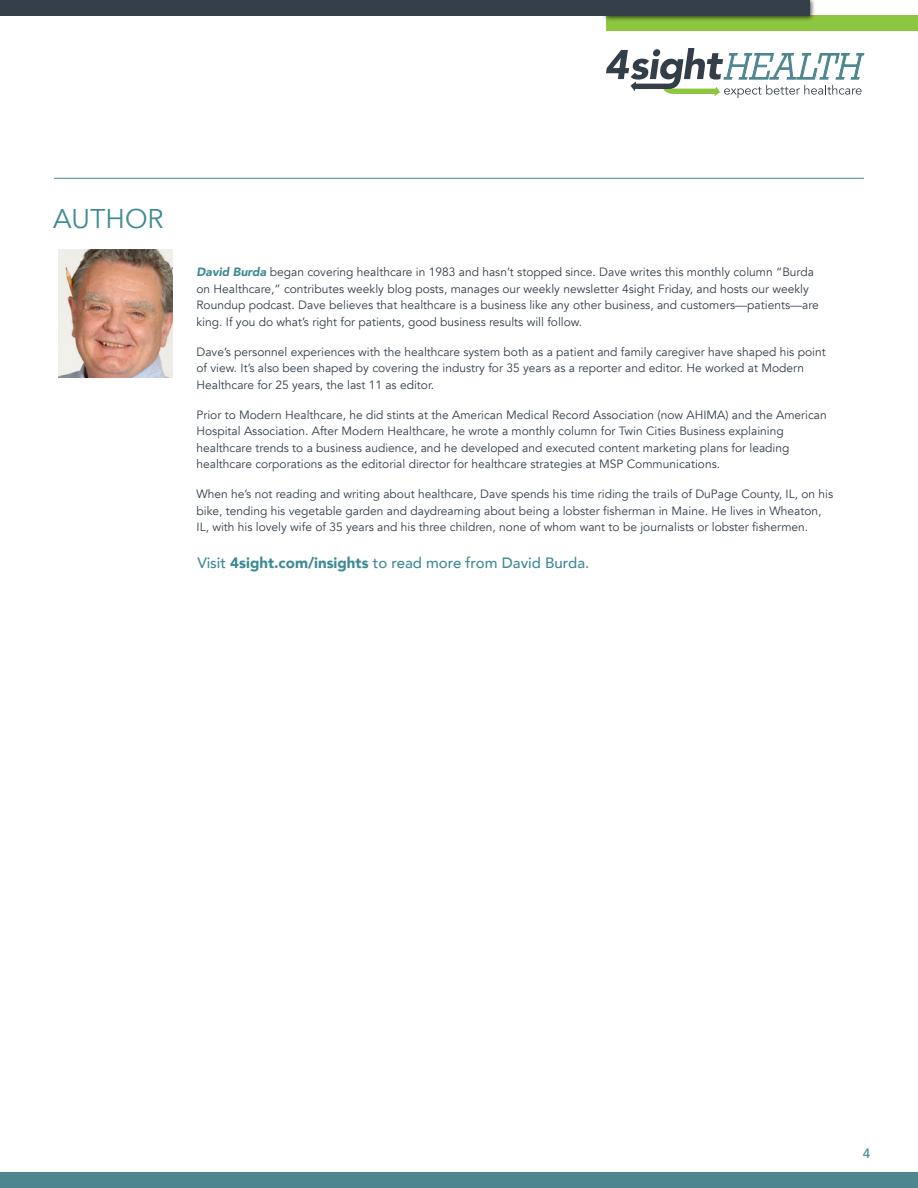
<style>
.page{position:relative;width:918px;height:1188px;background:#fff}
.page>*{position:absolute;margin:0;border:0;box-sizing:border-box;transform-origin:0 0}
.t1{font:27px "Avenir";color:#3e8b94}
.t2{font:500 15px "Avenir";color:#3e8b94}
.t3{font:500 13.5px "Avenir";color:#3e8b94}
.t4{font:12px/16.5px "Avenir";color:#333e48}
.s1{font-weight:900;font-style:italic;color:#3e8b94}
.s2{font-weight:900}
</style>
<div class="page">
<svg style="left:606px;top:48px;width:258px;height:50px"></svg>
<div style="left:606px;top:16px;width:312px;height:15px;background:#8dc63f"></div>
<div style="left:602px;top:0;width:214px;height:22px;background:#000;opacity:.75"></div>
<div style="left:0;top:0;width:810px;height:16px;background:#333e48"></div>
<div style="left:0;top:1172px;width:918px;height:16px;background:#4e868e"></div>
<img style="left:58px;top:249px;width:114px;height:128px">
<hr style="left:54px;top:178px;width:810px;height:1px;background:#3e8b94">
<h1 class="t1" style="left:53px;top:202px;width:112px">AUTHOR</h1>
<p class="t4" style="left:196px;top:264px;width:624px"><span class="s1">David Burda</span> began covering healthcare in 1983 and hasn’t stopped since. Dave writes this monthly column “Burda on Healthcare,” contributes weekly blog posts, manages our weekly newsletter 4sight Friday, and hosts our weekly Roundup podcast. Dave believes that healthcare is a business like any other business, and customers—patients—are king. If you do what’s right for patients, good business results will follow.</p>
<p class="t4" style="left:196px;top:344px;width:631px">Dave’s personnel experiences with the healthcare system both as a patient and family caregiver have shaped his point of view. It’s also been shaped by covering the industry for 35 years as a reporter and editor. He worked at Modern<br>Healthcare for 25 years, the last 11 as editor.</p>
<p class="t4" style="left:196px;top:407px;width:632px">Prior to Modern Healthcare, he did stints at the American Medical Record Association (now AHIMA) and the American Hospital Association. After Modern Healthcare, he wrote a monthly column for Twin Cities Business explaining healthcare trends to a business audience, and he developed and executed content marketing plans for leading healthcare corporations as the editorial director for healthcare strategies at MSP Communications.</p>
<p class="t4" style="left:196px;top:486px;width:638px">When he’s not reading and writing about healthcare, Dave spends his time riding the trails of DuPage County, IL, on his bike, tending his vegetable garden and daydreaming about being a lobster fisherman in Maine. He lives in Wheaton,<br>IL, with his lovely wife of 35 years and his three children, none of whom want to be journalists or lobster fishermen.</p>
<p class="t2" style="left:198px;top:550px;width:393px">Visit <span class="s2">4sight.com/insights</span> to read more from David Burda.</p>
<p class="t3" style="left:863px;top:1142px;width:9px">4</p>
</div>
